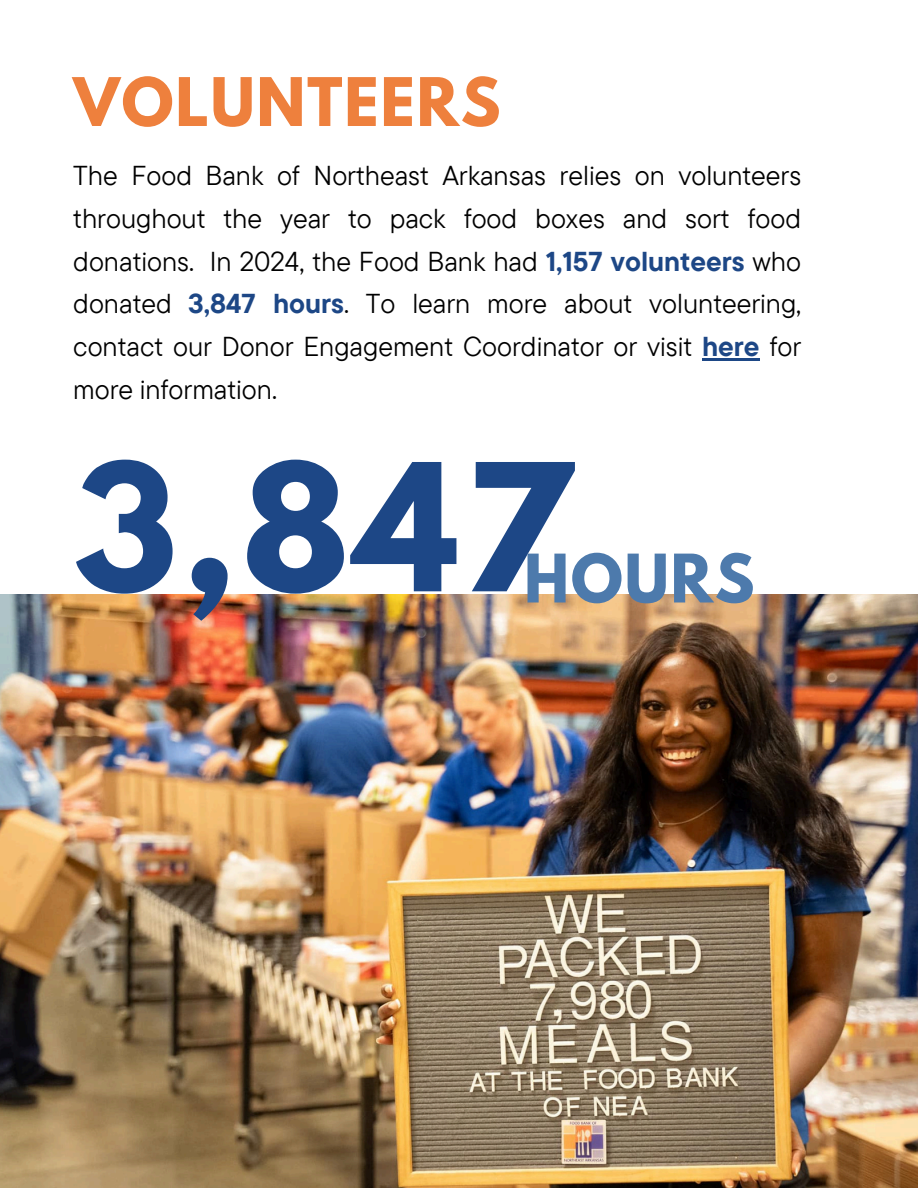
<style>
.page{position:relative;width:918px;height:1188px;background:#fff}
.page>*{position:absolute;margin:0;border:0;box-sizing:border-box;transform-origin:0 0}
.t1{font:700 156.75px "League Spartan";color:#1d4786}
.t2{font:700 59.25px "League Spartan";letter-spacing:.03em;color:#ee803d}
.t3{font:700 59.25px "League Spartan";letter-spacing:.03em;color:#4d7aac}
.t4{font:27.3px/42.8px "TT Commons Pro";color:#000;text-align:justify}
.s1{font-weight:700;color:#1d4786}
</style>
<div class="page">
<hr style="left:702px;top:358px;width:58px;height:3px;background:#1d4786">
<img style="left:0;top:594px;width:918px;height:594px">
<h2 class="t2" style="left:73px;top:73px;width:429px">VOLUNTEERS</h2>
<p class="t4" style="left:73px;top:153px;width:729px">The Food Bank of Northeast Arkansas relies on volunteers throughout the year to pack food boxes and sort food donations. In 2024, the Food Bank had <span class="s1">1,157 volunteers</span> who donated <span class="s1">3,847 hours</span>. To learn more about volunteering, contact our Donor Engagement Coordinator or visit <span class="s1">here</span> for more information.</p>
<p class="t1" style="left:73px;top:450px;width:499px">3,847</p>
<p class="t3" style="left:524px;top:549px;width:232px">HOURS</p>
</div>
